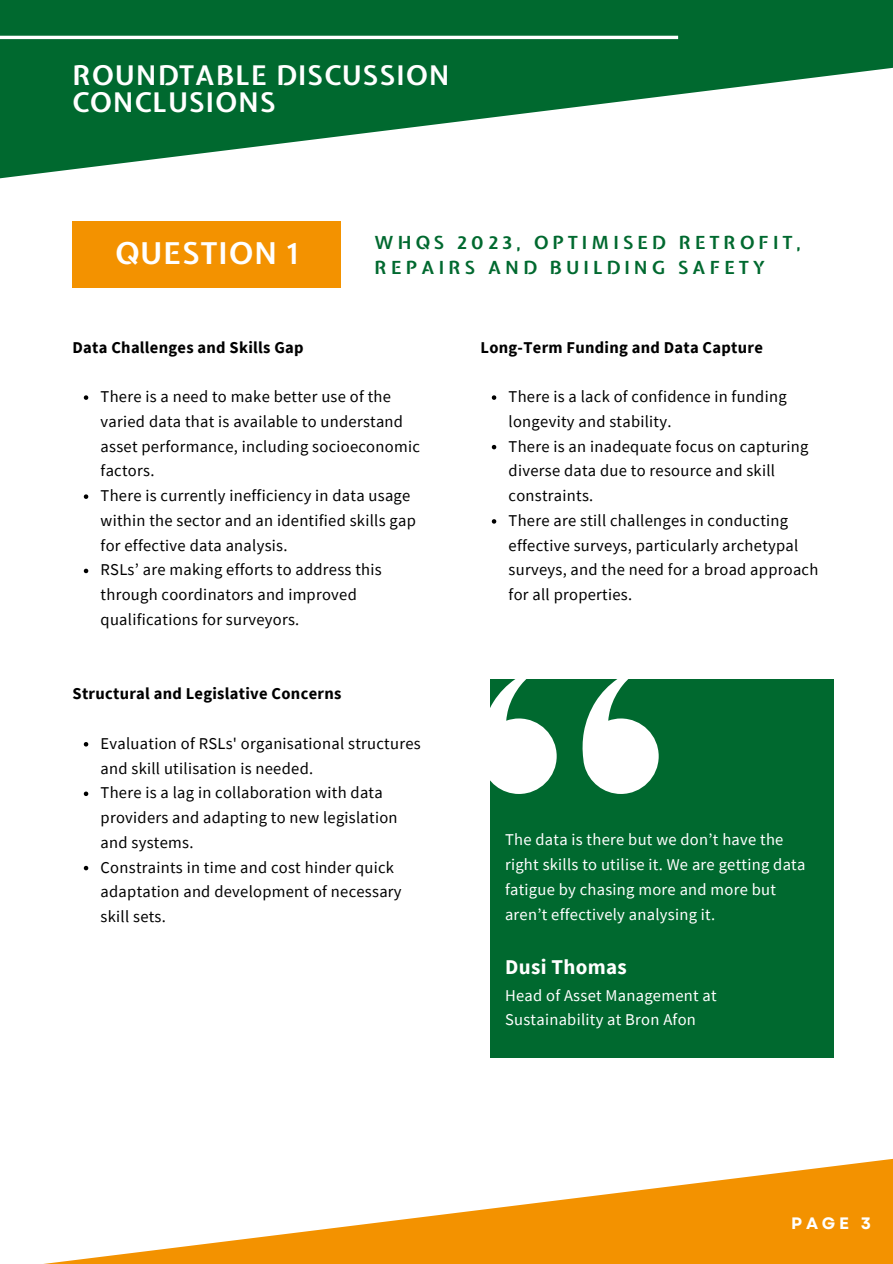
<style>
.page{position:relative;width:893px;height:1264px;background:#fff}
.page>*{position:absolute;margin:0;border:0;box-sizing:border-box;transform-origin:0 0}
.t1{font:700 30px "Expletus Sans";letter-spacing:.045em;color:#fff}
.t2{font:700 27px "Expletus Sans";letter-spacing:.045em;color:#fff}
.t3{font:700 21px "Source Sans Pro";letter-spacing:.015em;color:#fff}
.t4{font:700 18px/24.8px "Expletus Sans";letter-spacing:.23em;color:#00692f}
.t5{font:16.5px/24.8px "Source Sans Pro";letter-spacing:.015em;color:#000}
.t6{font:16.5px/24.8px "Source Sans Pro";letter-spacing:.015em;color:#fff}
.t7{font:700 16.5px "Source Sans Pro";letter-spacing:.015em;color:#000}
.t8{font:700 16.5px "Garet";color:#fff}
</style>
<div class="page">
<svg style="left:0;top:0;width:892px;height:179px;fill:#00692f"></svg>
<hr style="left:0;top:36px;width:678px;height:3px;background:#fff">
<svg style="left:52px;top:1159px;width:840px;height:104px"></svg>
<div style="left:73px;top:221px;width:267px;height:67px;background:#f39200"></div>
<div style="left:490px;top:679px;width:343px;height:378px;background:#00692f"></div>
<svg style="left:84px;top:395px;width:4px;height:5px"></svg>
<svg style="left:84px;top:494px;width:4px;height:5px"></svg>
<svg style="left:84px;top:568px;width:4px;height:5px"></svg>
<svg style="left:84px;top:742px;width:4px;height:4px"></svg>
<svg style="left:84px;top:791px;width:4px;height:5px"></svg>
<svg style="left:84px;top:865px;width:4px;height:5px"></svg>
<svg style="left:492px;top:395px;width:4px;height:5px"></svg>
<svg style="left:492px;top:445px;width:4px;height:4px"></svg>
<svg style="left:492px;top:519px;width:4px;height:4px"></svg>
<svg style="left:490px;top:679px;width:66px;height:115px"></svg>
<svg style="left:582px;top:679px;width:76px;height:115px"></svg>
<p class="t2" style="left:73px;top:57px;width:378px">ROUNDTABLE DISCUSSION</p>
<p class="t2" style="left:73px;top:84px;width:205px">CONCLUSIONS</p>
<p class="t1" style="left:115px;top:233px;width:184px">QUESTION 1</p>
<p class="t4" style="left:374px;top:230px;width:428px">WHQS 2023, OPTIMISED RETROFIT,<br>REPAIRS AND BUILDING SAFETY</p>
<p class="t7" style="left:73px;top:336px;width:232px">Data Challenges and Skills Gap</p>
<p class="t5" style="left:101px;top:384px;width:321px">There is a need to make better use of the varied data that is available to understand asset performance, including socioeconomic factors.</p>
<p class="t5" style="left:101px;top:483px;width:317px">There is currently inefficiency in data usage within the sector and an identified skills gap for effective data analysis.</p>
<p class="t5" style="left:101px;top:557px;width:282px">RSLs’ are making efforts to address this through coordinators and improved qualifications for surveyors.</p>
<p class="t7" style="left:73px;top:683px;width:270px">Structural and Legislative Concerns</p>
<p class="t5" style="left:101px;top:730px;width:321px">Evaluation of RSLs' organisational structures and skill utilisation is needed.</p>
<p class="t5" style="left:101px;top:780px;width:298px">There is a lag in collaboration with data providers and adapting to new legislation and systems.</p>
<p class="t5" style="left:101px;top:854px;width:302px">Constraints in time and cost hinder quick adaptation and development of necessary skill sets.</p>
<p class="t7" style="left:480px;top:336px;width:284px">Long-Term Funding and Data Capture</p>
<p class="t5" style="left:508px;top:384px;width:279px">There is a lack of confidence in funding longevity and stability.</p>
<p class="t5" style="left:508px;top:433px;width:301px">There is an inadequate focus on capturing diverse data due to resource and skill constraints.</p>
<p class="t5" style="left:508px;top:507px;width:311px">There are still challenges in conducting effective surveys, particularly archetypal surveys, and the need for a broad approach for all properties.</p>
<p class="t6" style="left:505px;top:827px;width:302px">The data is there but we don’t have the right skills to utilise it. We are getting data fatigue by chasing more and more but aren’t effectively analysing it.</p>
<p class="t3" style="left:505px;top:952px;width:123px">Dusi Thomas</p>
<p class="t6" style="left:505px;top:982px;width:213px">Head of Asset Management at<br>Sustainability at Bron Afon</p>
<p class="t8" style="left:791px;top:1211px;width:81px">PAGE 3</p>
</div>
